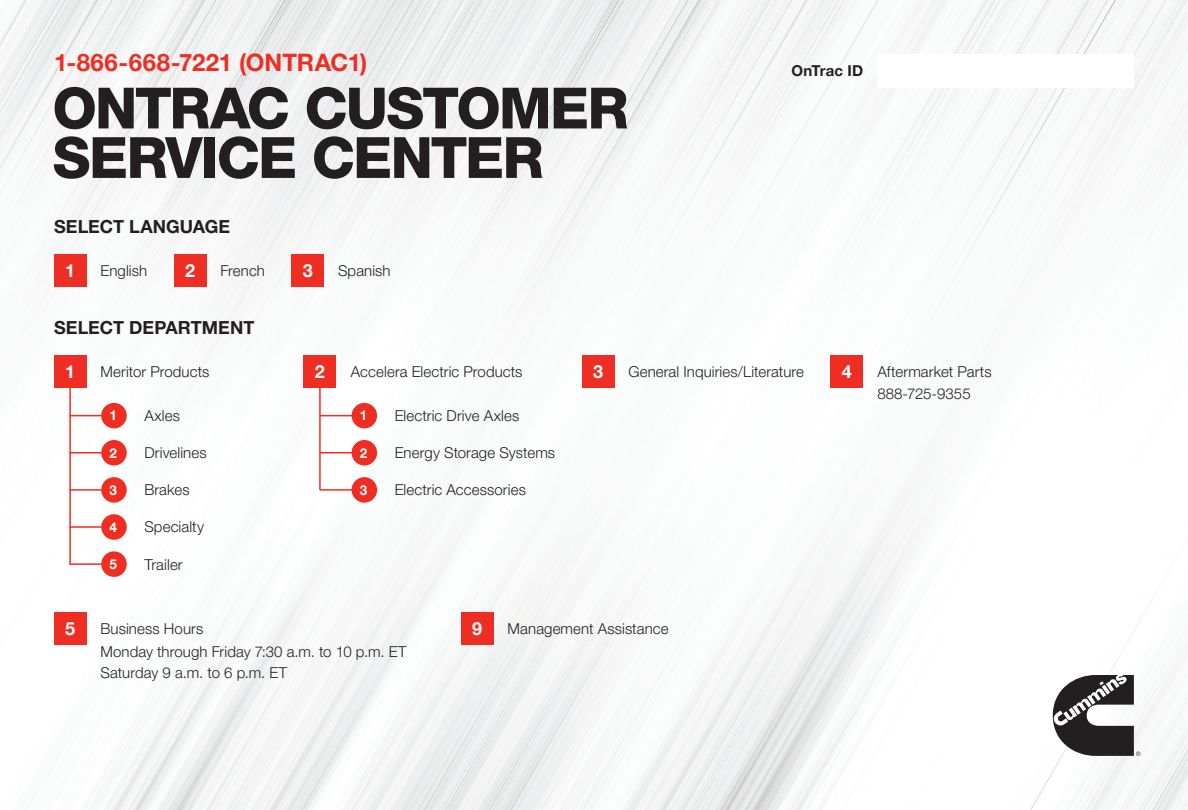
<style>
.page{position:relative;width:1188px;height:810px;background:#fff}
.page>*{position:absolute;margin:0;border:0;box-sizing:border-box;transform-origin:0 0}
.t1{font:800 57px/49.5px "Helvetica Neue LT Pro";letter-spacing:-.03em;color:#231f20}
.t2{font:700 24px "Helvetica Neue LT Pro";color:#ee2e22}
.t3{font:700 18px "Helvetica Neue LT Pro";color:#231f20}
.t4{font:700 18px "Helvetica Neue LT Pro";color:#fff}
.t5{font:300 15px/22.2px "Helvetica Neue LT Pro";letter-spacing:.005em;color:#231f20}
.t6{font:700 15px "Helvetica Neue LT Pro";letter-spacing:.01em;color:#231f20}
.t7{font:700 13.5px "Helvetica Neue LT Pro";color:#fff}
</style>
<div class="page">
<img style="left:0;top:0;width:1188px;height:810px">
<div style="left:878px;top:54px;width:256px;height:34px;background:#fff"></div>
<div style="left:54px;top:254px;width:32px;height:33px;background:#ee2e22"></div>
<div style="left:174px;top:254px;width:32px;height:33px;background:#ee2e22"></div>
<div style="left:292px;top:254px;width:32px;height:33px;background:#ee2e22"></div>
<div style="left:54px;top:356px;width:32px;height:32px;background:#ee2e22"></div>
<div style="left:582px;top:356px;width:32px;height:32px;background:#ee2e22"></div>
<div style="left:304px;top:356px;width:32px;height:32px;background:#ee2e22"></div>
<div style="left:831px;top:356px;width:32px;height:32px;background:#ee2e22"></div>
<div style="left:54px;top:612px;width:32px;height:32px;background:#ee2e22"></div>
<div style="left:461px;top:612px;width:32px;height:32px;background:#ee2e22"></div>
<div style="left:101px;top:403px;width:26px;height:25px;background:#ee2e22;border-radius:50%"></div>
<div style="left:101px;top:440px;width:26px;height:26px;background:#ee2e22;border-radius:50%"></div>
<div style="left:101px;top:477px;width:26px;height:26px;background:#ee2e22;border-radius:50%"></div>
<div style="left:101px;top:514px;width:26px;height:26px;background:#ee2e22;border-radius:50%"></div>
<div style="left:101px;top:551px;width:26px;height:26px;background:#ee2e22;border-radius:50%"></div>
<div style="left:352px;top:403px;width:25px;height:25px;background:#ee2e22;border-radius:50%"></div>
<div style="left:352px;top:440px;width:25px;height:26px;background:#ee2e22;border-radius:50%"></div>
<div style="left:352px;top:477px;width:25px;height:26px;background:#ee2e22;border-radius:50%"></div>
<hr style="left:69px;top:387px;width:2px;height:177px;background:#ee2e22">
<hr style="left:69px;top:415px;width:33px;height:1px;background:#ee2e22">
<hr style="left:69px;top:452px;width:33px;height:2px;background:#ee2e22">
<hr style="left:69px;top:489px;width:33px;height:2px;background:#ee2e22">
<hr style="left:69px;top:526px;width:33px;height:2px;background:#ee2e22">
<hr style="left:69px;top:563px;width:33px;height:2px;background:#ee2e22">
<hr style="left:319px;top:387px;width:2px;height:103px;background:#ee2e22">
<hr style="left:320px;top:415px;width:32px;height:1px;background:#ee2e22">
<hr style="left:320px;top:452px;width:32px;height:2px;background:#ee2e22">
<hr style="left:320px;top:489px;width:32px;height:2px;background:#ee2e22">
<svg style="left:1053px;top:675px;width:88px;height:81px"></svg>
<h2 class="t2" style="left:54px;top:48px;width:315px">1-866-668-7221 (ONTRAC1)</h2>
<h1 class="t1" style="left:52px;top:83px;width:578px">ONTRAC CUSTOMER<br>SERVICE CENTER</h1>
<p class="t3" style="left:54px;top:215px;width:178px">SELECT LANGUAGE</p>
<p class="t4" style="left:65px;top:259px;width:12px">1</p>
<p class="t5" style="left:100px;top:259px;width:48px">English</p>
<p class="t4" style="left:185px;top:259px;width:12px">2</p>
<p class="t5" style="left:220px;top:259px;width:46px">French</p>
<p class="t4" style="left:303px;top:259px;width:12px">3</p>
<p class="t5" style="left:338px;top:259px;width:54px">Spanish</p>
<p class="t6" style="left:792px;top:62px;width:73px">OnTrac ID</p>
<p class="t3" style="left:54px;top:316px;width:202px">SELECT DEPARTMENT</p>
<p class="t4" style="left:65px;top:361px;width:12px">1</p>
<p class="t5" style="left:100px;top:360px;width:110px">Meritor Products</p>
<p class="t4" style="left:315px;top:361px;width:12px">2</p>
<p class="t5" style="left:351px;top:360px;width:173px">Accelera Electric Products</p>
<p class="t4" style="left:593px;top:361px;width:12px">3</p>
<p class="t5" style="left:628px;top:360px;width:177px">General Inquiries/Literature</p>
<p class="t4" style="left:842px;top:361px;width:12px">4</p>
<p class="t5" style="left:877px;top:360px;width:116px">Aftermarket Parts<br>888-725-9355</p>
<p class="t7" style="left:109px;top:407px;width:9px">1</p>
<p class="t5" style="left:144px;top:404px;width:37px">Axles</p>
<p class="t7" style="left:109px;top:444px;width:9px">2</p>
<p class="t5" style="left:144px;top:441px;width:64px">Drivelines</p>
<p class="t7" style="left:109px;top:482px;width:9px">3</p>
<p class="t5" style="left:144px;top:479px;width:47px">Brakes</p>
<p class="t7" style="left:109px;top:519px;width:9px">4</p>
<p class="t5" style="left:144px;top:516px;width:61px">Specialty</p>
<p class="t7" style="left:109px;top:556px;width:9px">5</p>
<p class="t5" style="left:144px;top:553px;width:40px">Trailer</p>
<p class="t7" style="left:360px;top:407px;width:9px">1</p>
<p class="t5" style="left:395px;top:404px;width:126px">Electric Drive Axles</p>
<p class="t7" style="left:360px;top:444px;width:9px">2</p>
<p class="t5" style="left:395px;top:441px;width:162px">Energy Storage Systems</p>
<p class="t7" style="left:360px;top:482px;width:9px">3</p>
<p class="t5" style="left:395px;top:479px;width:133px">Electric Accessories</p>
<p class="t4" style="left:65px;top:617px;width:12px">5</p>
<p class="t5" style="left:100px;top:617px;width:104px">Business Hours</p>
<p class="t4" style="left:472px;top:617px;width:12px">9</p>
<p class="t5" style="left:508px;top:617px;width:163px">Management Assistance</p>
<p class="t5" style="left:100px;top:640px;width:307px;line-height:21px">Monday through Friday 7:30 a.m. to 10 p.m. ET<br>Saturday 9 a.m. to 6 p.m. ET</p>
</div>
